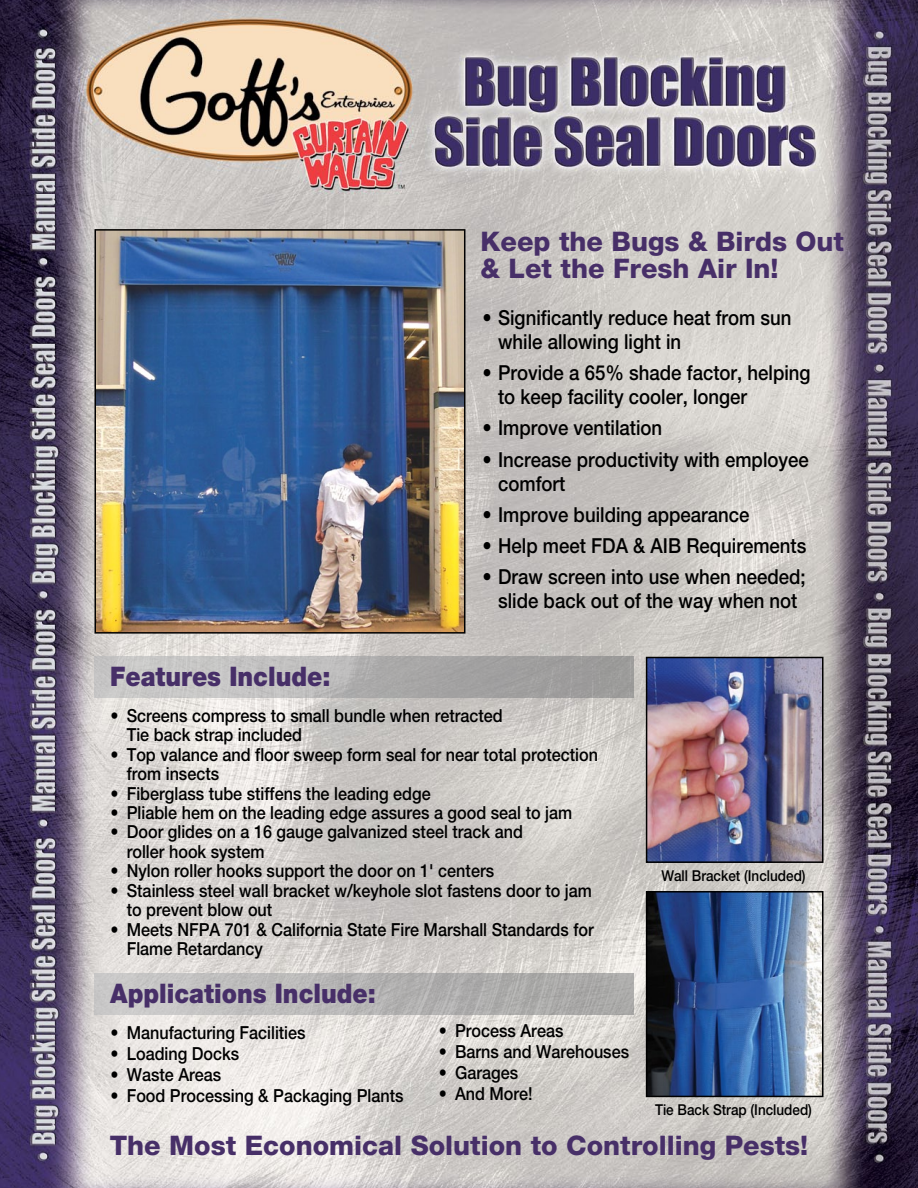
<style>
.page{position:relative;width:918px;height:1188px;background:#fff}
.page>*{position:absolute;margin:0;border:0;box-sizing:border-box;transform-origin:0 0}
.t1{font:800 27px/27px "Helvetica Neue";color:#472f68}
.t2{font:900 27px "Helvetica Neue";color:#472f68;scale:.9 1}
.t3{font:500 20.7px/24.2px "Helvetica Neue";color:#000;scale:.9 1}
.t4{font:500 18px/19.5px "Helvetica Neue";color:#000;scale:.9 1}
.t5{font:500 15px "Helvetica Neue";color:#000;scale:.9 1}
</style>
<div class="page">
<img style="left:0;top:0;width:918px;height:1188px">
<img style="left:97px;top:232px;width:365px;height:399px">
<div style="left:94px;top:229px;width:371px;height:405px;border:2px solid #000"></div>
<img style="left:649px;top:660px;width:172px;height:200px">
<div style="left:646px;top:657px;width:178px;height:206px;border:2px solid #000"></div>
<div style="left:94px;top:657px;width:540px;height:40px;background:linear-gradient(to right,#d0d0cf,#959494)"></div>
<div style="left:94px;top:974px;width:540px;height:40px;background:linear-gradient(to right,#cac9c9,#a4a4a3)"></div>
<img style="left:649px;top:894px;width:172px;height:200px">
<div style="left:646px;top:891px;width:178px;height:206px;border:2px solid #000"></div>
<h1 class="t1" style="left:481px;top:228px;width:365px">Keep the Bugs &amp; Birds Out &amp; Let the Fresh Air In!</h1>
<h1 class="t2" style="left:110px;top:660px;width:247px">Features Include:</h1>
<p class="t3" style="left:498px;top:305px;width:328px;text-indent:-16px">• Significantly reduce heat from sun while allowing light in</p>
<p class="t3" style="left:498px;top:361px;width:349px;text-indent:-16px">• Provide a 65% shade factor, helping to keep facility cooler, longer</p>
<p class="t3" style="left:483px;top:416px;width:201px">• Improve ventilation</p>
<p class="t3" style="left:498px;top:447px;width:347px;text-indent:-16px">• Increase productivity with employee comfort</p>
<p class="t3" style="left:483px;top:502px;width:298px">• Improve building appearance</p>
<p class="t3" style="left:483px;top:533px;width:361px">• Help meet FDA &amp; AIB Requirements</p>
<p class="t3" style="left:483px;top:564px;width:361px;text-align:center">• Draw screen into use when needed; slide back out of the way when not</p>
<p class="t4" style="left:127px;top:705px;width:419px;text-indent:-16px">• Screens compress to small bundle when retracted<br>Tie back strap included</p>
<p class="t4" style="left:127px;top:744px;width:525px;text-indent:-16px">• Top valance and floor sweep form seal for near total protection from insects</p>
<p class="t4" style="left:110px;top:783px;width:357px">• Fiberglass tube stiffens the leading edge</p>
<p class="t4" style="left:110px;top:803px;width:515px">• Pliable hem on the leading edge assures a good seal to jam</p>
<p class="t4" style="left:127px;top:822px;width:442px;text-indent:-16px">• Door glides on a 16 gauge galvanized steel track and roller hook system</p>
<p class="t4" style="left:110px;top:861px;width:428px">• Nylon roller hooks support the door on 1' centers</p>
<p class="t4" style="left:127px;top:881px;width:518px;text-indent:-16px">• Stainless steel wall bracket w/keyhole slot fastens door to jam to prevent blow out</p>
<p class="t4" style="left:127px;top:920px;width:520px;text-indent:-16px">• Meets NFPA 701 &amp; California State Fire Marshall Standards for<br>Flame Retardancy</p>
<h1 class="t2" style="left:110px;top:977px;width:297px">Applications Include:</h1>
<p class="t5" style="left:661px;top:866px;width:162px">Wall Bracket (Included)</p>
<p class="t4" style="left:439px;top:1021px;width:140px">• Process Areas</p>
<p class="t4" style="left:439px;top:1042px;width:213px">• Barns and Warehouses</p>
<p class="t4" style="left:439px;top:1063px;width:90px">• Garages</p>
<p class="t4" style="left:439px;top:1084px;width:106px">• And More!</p>
<h1 class="t1" style="left:110px;top:1132px;width:700px">The Most Economical Solution to Controlling Pests!</h1>
<p class="t4" style="left:110px;top:1022px;width:218px">• Manufacturing Facilities</p>
<p class="t4" style="left:110px;top:1043px;width:145px">• Loading Docks</p>
<p class="t4" style="left:110px;top:1065px;width:125px">• Waste Areas</p>
<p class="t4" style="left:110px;top:1086px;width:327px">• Food Processing &amp; Packaging Plants</p>
<p class="t5" style="left:655px;top:1101px;width:176px">Tie Back Strap (Included)</p>
</div>
